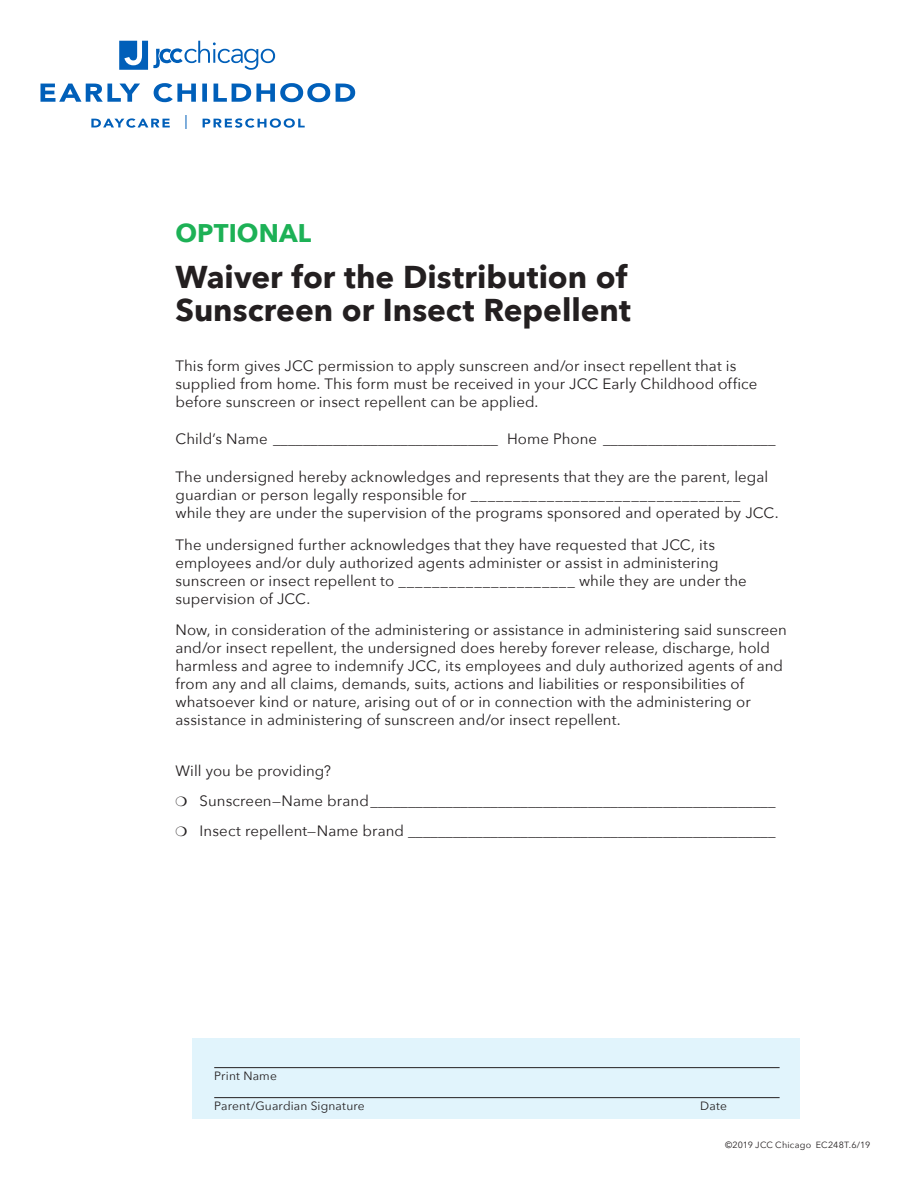
<style>
.page{position:relative;width:918px;height:1188px;background:#fff}
.page>*{position:absolute;margin:0;border:0;box-sizing:border-box;transform-origin:0 0}
.t1{font:700 31.5px/33px "Avenir Next";color:#231f20}
.required{font:700 25.5px "Avenir Next";color:#1db156}
.body{font:15px/18px "Avenir Next";letter-spacing:.005em;color:#231f20}
.t2{font:12px "Avenir Next";letter-spacing:.01em;color:#231f20}
.t3{font:9px "Avenir Next";letter-spacing:.02em;color:#231f20}
</style>
<div class="page">
<div style="left:193px;top:1038px;width:607px;height:81px;background:#e1f4fc"></div>
<hr style="left:214px;top:1067px;width:566px;height:1px;background:#231f20">
<hr style="left:214px;top:1097px;width:566px;height:1px;background:#231f20">
<svg style="left:41px;top:83px;width:314px;height:19px"></svg>
<svg style="left:119px;top:41px;width:156px;height:29px"></svg>
<svg style="left:91px;top:115px;width:214px;height:14px"></svg>
<p class="required" style="left:176px;top:210px;width:137px">OPTIONAL</p>
<p class="t1" style="left:176px;top:260px;width:457px">Waiver for the Distribution of<br>Sunscreen or Insect Repellent</p>
<p class="body" style="left:176px;top:357px;width:583px">This form gives JCC permission to apply sunscreen and/or insect repellent that is supplied from home. This form must be received in your JCC Early Childhood office before sunscreen or insect repellent can be applied.</p>
<p class="body" style="left:176px;top:429px;width:602px">Child’s Name ______________________________ Home Phone _______________________</p>
<p class="body" style="left:176px;top:468px;width:605px">The undersigned hereby acknowledges and represents that they are the parent, legal guardian or person legally responsible for ________________________________ while they are under the supervision of the programs sponsored and operated by JCC.</p>
<p class="body" style="left:176px;top:535px;width:573px">The undersigned further acknowledges that they have requested that JCC, its employees and/or duly authorized agents administer or assist in administering sunscreen or insect repellent to _____________________ while they are under the supervision of JCC.</p>
<p class="body" style="left:176px;top:621px;width:613px">Now, in consideration of the administering or assistance in administering said sunscreen and/or insect repellent, the undersigned does hereby forever release, discharge, hold harmless and agree to indemnify JCC, its employees and duly authorized agents of and from any and all claims, demands, suits, actions and liabilities or responsibilities of whatsoever kind or nature, arising out of or in connection with the administering or assistance in administering of sunscreen and/or insect repellent.</p>
<p class="body" style="left:176px;top:761px;width:157px">Will you be providing?</p>
<p class="body" style="left:176px;top:791px;width:602px">❍ Sunscreen—Name brand______________________________________________________</p>
<p class="body" style="left:176px;top:821px;width:602px">❍ Insect repellent—Name brand _________________________________________________</p>
<p class="t2" style="left:214px;top:1066px;width:64px">Print Name</p>
<p class="t2" style="left:214px;top:1096px;width:152px">Parent/Guardian Signature</p>
<p class="t2" style="left:700px;top:1096px;width:28px">Date</p>
<p class="t3" style="left:725px;top:1137px;width:147px">©2019 JCC Chicago EC248T.6/19</p>
</div>
